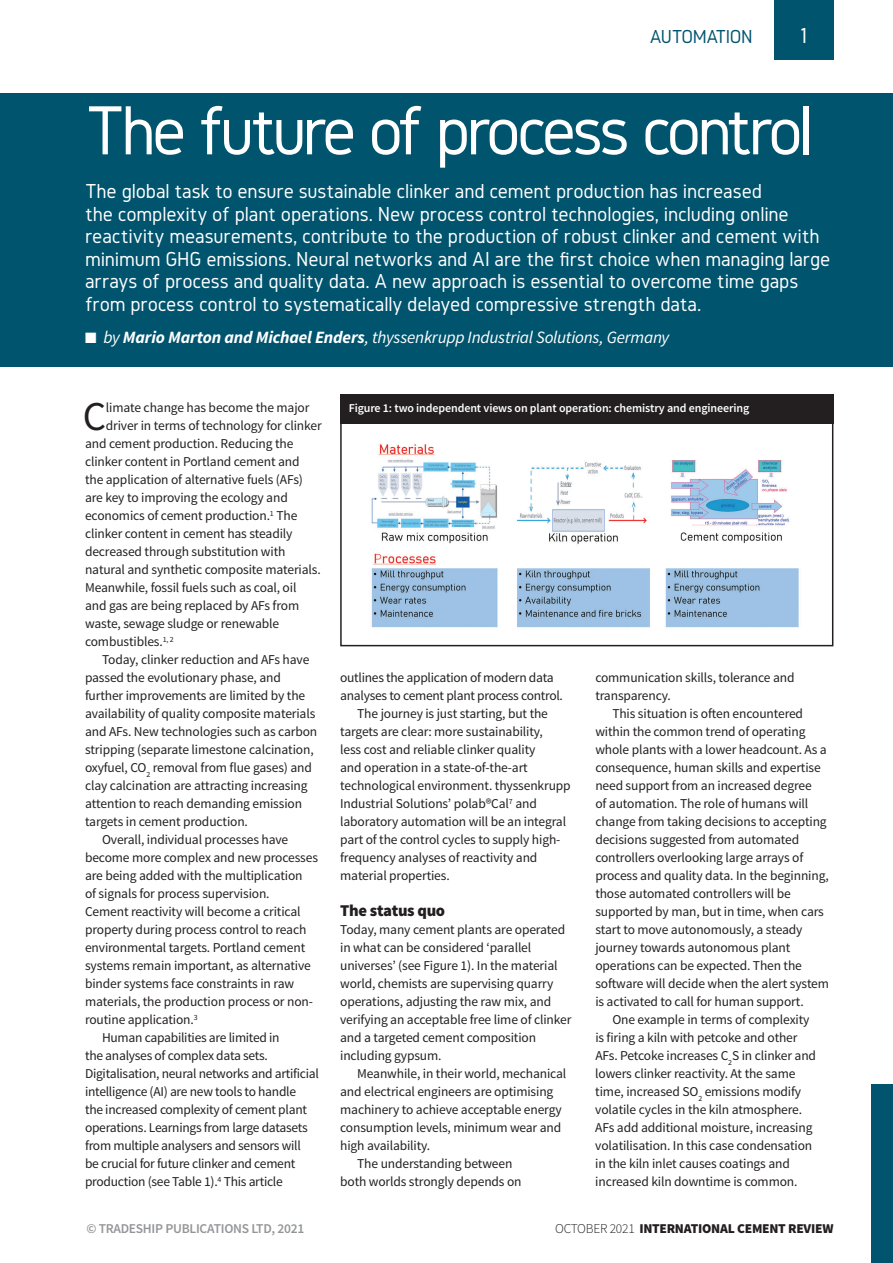
<style>
.page{position:relative;width:893px;height:1263px;background:#fff}
.page>*{position:absolute;margin:0;border:0;box-sizing:border-box;transform-origin:0 0}
.t1{font:72px "Gidole";letter-spacing:-.06em;color:#fff}
.t2{font:40.95px "Source Sans Pro";color:#231f20}
.t3{font:22.5px "Gidole";color:#fff}
.t4{font:21px/22.5px "Gidole";letter-spacing:-.01em;color:#fff}
.t5{font:19.5px "Gidole";letter-spacing:-.02em;color:#01546e}
.t6{font:italic 17.25px "Source Sans Pro";letter-spacing:-.015em;color:#fff}
.t7{font:900 16.5px "Source Sans Pro";letter-spacing:-.02em;color:#231f20}
.t8{font:13.5px/18px "Source Sans Pro";letter-spacing:-.01em;color:#231f20}
.t9{font:900 13.5px "Source Sans Pro";letter-spacing:-.02em;color:#231f20}
.t10{font:600 13.5px "Source Sans Pro";letter-spacing:-.02em;color:#939598}
.t11{font:600 12px "Source Sans Pro";letter-spacing:-.01em;color:#fff}
.s1{font-weight:700}
.s2{font-weight:300}
</style>
<div class="page">
<div style="left:872px;top:1084px;width:21px;height:179px;background:#01546e"></div>
<div style="left:0;top:94px;width:893px;height:273px;background:#01546e"></div>
<div style="left:774px;top:0;width:59px;height:60px;background:#01546e"></div>
<img style="left:371px;top:444px;width:428px;height:184px">
<div style="left:340px;top:394px;width:493px;height:252px;border:2px solid #231f20"></div>
<div style="left:340px;top:394px;width:493px;height:30px;background:#231f20"></div>
<h3 class="t5" style="left:650px;top:26px;width:104px">AUTOMATION</h3>
<h3 class="t3" style="left:798px;top:23px;width:13px">1</h3>
<h1 class="t1" style="left:85px;top:91px;width:730px">The future of process control</h1>
<p class="t4" style="left:85px;top:180px;width:747px">The global task to ensure sustainable clinker and cement production has increased<br>the complexity of plant operations. New process control technologies, including online reactivity measurements, contribute to the production of robust clinker and cement with minimum GHG emissions. Neural networks and AI are the first choice when managing large arrays of process and quality data. A new approach is essential to overcome time gaps from process control to systematically delayed compressive strength data.</p>
<p class="t6" style="left:85px;top:326px;width:586px">■ by <span class="s1">Mario Marton and Michael Enders</span>, thyssenkrupp Industrial Solutions, Germany</p>
<h2 class="t2" style="left:83px;top:391px;width:25px">C</h2>
<p class="t8" style="left:106px;top:399px;width:205px">limate change has become the major</p>
<p class="t8" style="left:106px;top:417px;width:217px">driver in terms of technology for clinker</p>
<p class="t8" style="left:85px;top:435px;width:210px">and cement production. Reducing the</p>
<p class="t8" style="left:85px;top:453px;width:216px">clinker content in Portland cement and</p>
<p class="t8" style="left:85px;top:471px;width:219px">the application of alternative fuels (AFs)</p>
<p class="t8" style="left:85px;top:489px;width:204px">are key to improving the ecology and</p>
<p class="t8" style="left:85px;top:507px;width:214px">economics of cement production.<sup>1</sup> The</p>
<p class="t8" style="left:85px;top:525px;width:209px">clinker content in cement has steadily</p>
<p class="t8" style="left:85px;top:543px;width:202px">decreased through substitution with</p>
<p class="t8" style="left:85px;top:561px;width:237px">natural and synthetic composite materials.</p>
<p class="t8" style="left:85px;top:579px;width:213px">Meanwhile, fossil fuels such as coal, oil</p>
<p class="t8" style="left:85px;top:597px;width:216px">and gas are being replaced by AFs from</p>
<p class="t8" style="left:85px;top:615px;width:196px">waste, sewage sludge or renewable</p>
<p class="t8" style="left:85px;top:633px;width:90px">combustibles.<sup>1,</sup> <sup>2</sup></p>
<p class="t8" style="left:102px;top:651px;width:209px">Today, clinker reduction and AFs have</p>
<p class="t8" style="left:85px;top:669px;width:197px">passed the evolutionary phase, and</p>
<p class="t8" style="left:85px;top:687px;width:222px">further improvements are limited by the</p>
<p class="t8" style="left:85px;top:705px;width:232px">availability of quality composite materials</p>
<p class="t8" style="left:85px;top:723px;width:234px">and AFs. New technologies such as carbon</p>
<p class="t8" style="left:85px;top:741px;width:230px">stripping (separate limestone calcination,</p>
<p class="t8" style="left:85px;top:759px;width:228px">oxyfuel, CO<sub>2</sub> removal from flue gases) and</p>
<p class="t8" style="left:85px;top:777px;width:224px">clay calcination are attracting increasing</p>
<p class="t8" style="left:85px;top:795px;width:219px">attention to reach demanding emission</p>
<p class="t8" style="left:85px;top:813px;width:164px">targets in cement production.</p>
<p class="t8" style="left:102px;top:831px;width:188px">Overall, individual processes have</p>
<p class="t8" style="left:85px;top:849px;width:234px">become more complex and new processes</p>
<p class="t8" style="left:85px;top:867px;width:219px">are being added with the multiplication</p>
<p class="t8" style="left:85px;top:885px;width:186px">of signals for process supervision.</p>
<p class="t8" style="left:85px;top:903px;width:217px">Cement reactivity will become a critical</p>
<p class="t8" style="left:85px;top:921px;width:223px">property during process control to reach</p>
<p class="t8" style="left:85px;top:939px;width:222px">environmental targets. Portland cement</p>
<p class="t8" style="left:85px;top:957px;width:227px">systems remain important, as alternative</p>
<p class="t8" style="left:85px;top:975px;width:211px">binder systems face constraints in raw</p>
<p class="t8" style="left:85px;top:993px;width:229px">materials, the production process or non-</p>
<p class="t8" style="left:85px;top:1011px;width:114px">routine application.<sup>3</sup></p>
<p class="t8" style="left:102px;top:1029px;width:179px">Human capabilities are limited in</p>
<p class="t8" style="left:85px;top:1047px;width:184px">the analyses of complex data sets.</p>
<p class="t8" style="left:85px;top:1065px;width:235px">Digitalisation, neural networks and artificial</p>
<p class="t8" style="left:85px;top:1083px;width:213px">intelligence (AI) are new tools to handle</p>
<p class="t8" style="left:85px;top:1101px;width:223px">the increased complexity of cement plant</p>
<p class="t8" style="left:85px;top:1119px;width:224px">operations. Learnings from large datasets</p>
<p class="t8" style="left:85px;top:1137px;width:217px">from multiple analysers and sensors will</p>
<p class="t8" style="left:85px;top:1155px;width:212px">be crucial for future clinker and cement</p>
<p class="t8" style="left:85px;top:1173px;width:199px">production (see Table 1).<sup>4</sup> This article</p>
<p class="t10" style="left:86px;top:1220px;width:220px">© TRADESHIP PUBLICATIONS LTD, 2021</p>
<p class="t11" style="left:349px;top:400px;width:402px">Figure 1: two independent views on plant operation: chemistry and engineering</p>
<p class="t8" style="left:340px;top:669px;width:215px">outlines the application of modern data</p>
<p class="t8" style="left:340px;top:687px;width:224px">analyses to cement plant process control.</p>
<p class="t8" style="left:357px;top:705px;width:192px">The journey is just starting, but the</p>
<p class="t8" style="left:340px;top:723px;width:204px">targets are clear: more sustainability,</p>
<p class="t8" style="left:340px;top:741px;width:197px">less cost and reliable clinker quality</p>
<p class="t8" style="left:340px;top:759px;width:189px">and operation in a state-of-the-art</p>
<p class="t8" style="left:340px;top:777px;width:232px">technological environment. thyssenkrupp</p>
<p class="t8" style="left:340px;top:795px;width:198px">Industrial Solutions’ polab®Cal<sup>7</sup> and</p>
<p class="t8" style="left:340px;top:813px;width:227px">laboratory automation will be an integral</p>
<p class="t8" style="left:340px;top:831px;width:222px">part of the control cycles to supply high-</p>
<p class="t8" style="left:340px;top:849px;width:199px">frequency analyses of reactivity and</p>
<p class="t8" style="left:340px;top:867px;width:111px">material properties.</p>
<p class="t7" style="left:340px;top:900px;width:107px">The status quo</p>
<p class="t8" style="left:340px;top:921px;width:233px">Today, many cement plants are operated in what can be considered ‘parallel universes’ (see Figure 1). In the material world, chemists are supervising quarry operations, adjusting the raw mix, and verifying an acceptable free lime of clinker and a targeted cement composition including gypsum.</p>
<p class="t8" style="left:357px;top:1065px;width:211px">Meanwhile, in their world, mechanical</p>
<p class="t8" style="left:340px;top:1083px;width:215px">and electrical engineers are optimising</p>
<p class="t8" style="left:340px;top:1101px;width:223px">machinery to achieve acceptable energy</p>
<p class="t8" style="left:340px;top:1119px;width:223px">consumption levels, minimum wear and</p>
<p class="t8" style="left:340px;top:1137px;width:92px">high availability.</p>
<p class="t8" style="left:357px;top:1155px;width:157px">The understanding between</p>
<p class="t8" style="left:340px;top:1173px;width:183px">both worlds strongly depends on</p>
<p class="t8" style="left:595px;top:669px;width:201px">communication skills, tolerance and transparency.</p>
<p class="t8" style="left:595px;top:705px;width:235px;text-indent:17px">This situation is often encountered within the common trend of operating whole plants with a lower headcount. As a consequence, human skills and expertise need support from an increased degree<br>of automation. The role of humans will change from taking decisions to accepting decisions suggested from automated controllers overlooking large arrays of process and quality data. In the beginning, those automated controllers will be supported by man, but in time, when cars start to move autonomously, a steady journey towards autonomous plant operations can be expected. Then the software will decide when the alert system is activated to call for human support.</p>
<p class="t8" style="left:595px;top:1011px;width:222px;text-indent:17px">One example in terms of complexity is firing a kiln with petcoke and other AFs. Petcoke increases C<sub>2</sub>S in clinker and lowers clinker reactivity. At the same time, increased SO<sub>2</sub> emissions modify volatile cycles in the kiln atmosphere.<br>AFs add additional moisture, increasing volatilisation. In this case condensation in the kiln inlet causes coatings and increased kiln downtime is common.</p>
<p class="t9" style="left:555px;top:1220px;width:280px"><span class="s2">OCTOBER 2021</span> INTERNATIONAL CEMENT REVIEW</p>
</div>
